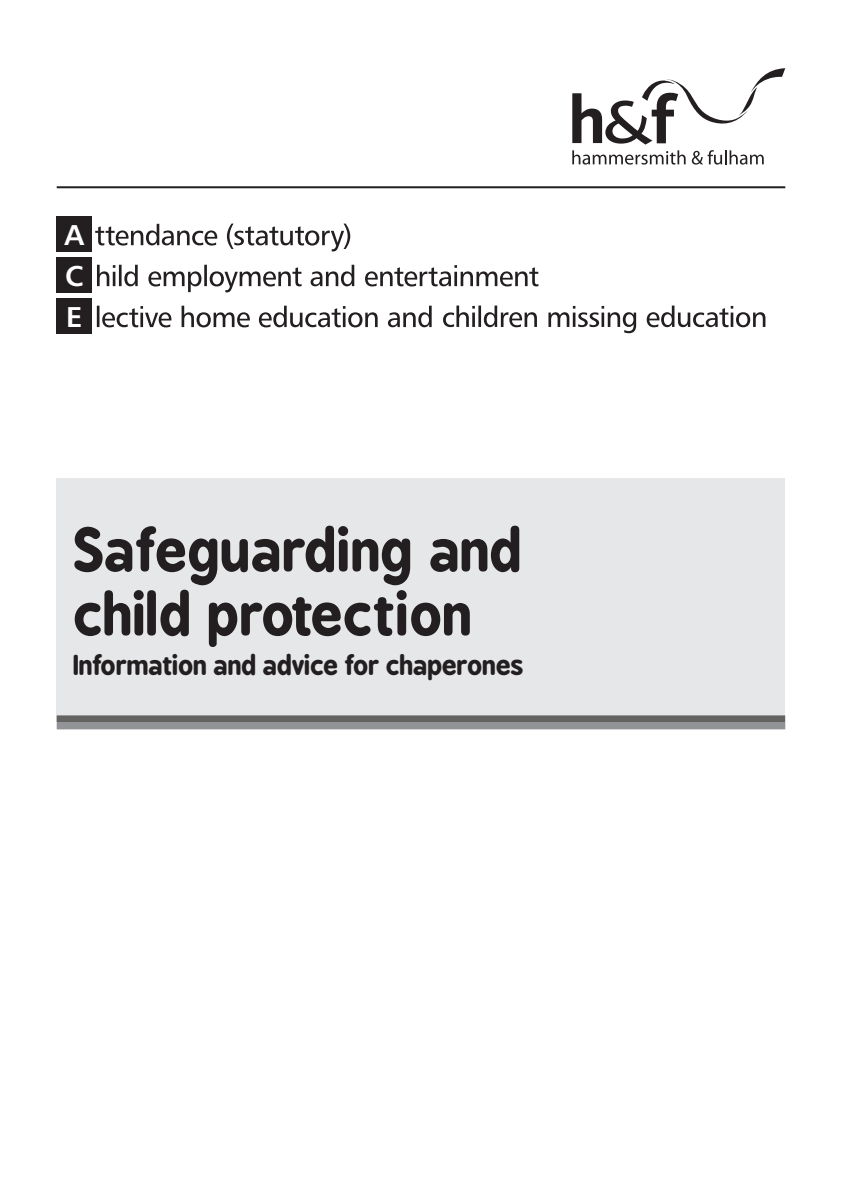
<style>
.page{position:relative;width:842px;height:1191px;background:#fff}
.page>*{position:absolute;margin:0;border:0;box-sizing:border-box;transform-origin:0 0}
.t1{font:700 56px/64px "B Preplay";color:#231f20}
.t2{font:28.6px "Humanist 777 BT Bold B";color:#fff}
.t3{font:700 26px "B Preplay";letter-spacing:-.015em;color:#231f20}
</style>
<div class="page">
<div style="left:57px;top:478px;width:728px;height:244px;background:#e6e7e9"></div>
<svg style="left:57px;top:715px;width:728px;height:14px;background:#7e7e7f"></svg>
<div style="left:57px;top:216px;width:35px;height:35px;background:#231f20"></div>
<div style="left:57px;top:257px;width:35px;height:35px;background:#231f20"></div>
<div style="left:57px;top:298px;width:35px;height:35px;background:#231f20"></div>
<svg style="left:572px;top:68px;width:213px;height:97px"></svg>
<hr style="left:57px;top:186px;width:728px;height:2px;background:#231f20">
<svg style="left:95px;top:223px;width:255px;height:28px"></svg>
<svg style="left:97px;top:265px;width:441px;height:27px"></svg>
<svg style="left:443px;top:305px;width:322px;height:28px"></svg>
<svg style="left:97px;top:306px;width:335px;height:21px"></svg>
<p class="t2" style="left:65px;top:217px;width:21px">A</p>
<p class="t2" style="left:65px;top:258px;width:20px">C</p>
<p class="t2" style="left:66px;top:299px;width:18px">E</p>
<h1 class="t1" style="left:74px;top:519px;width:450px">Safeguarding and child protection</h1>
<p class="t3" style="left:74px;top:649px;width:451px">Information and advice for chaperones</p>
</div>
